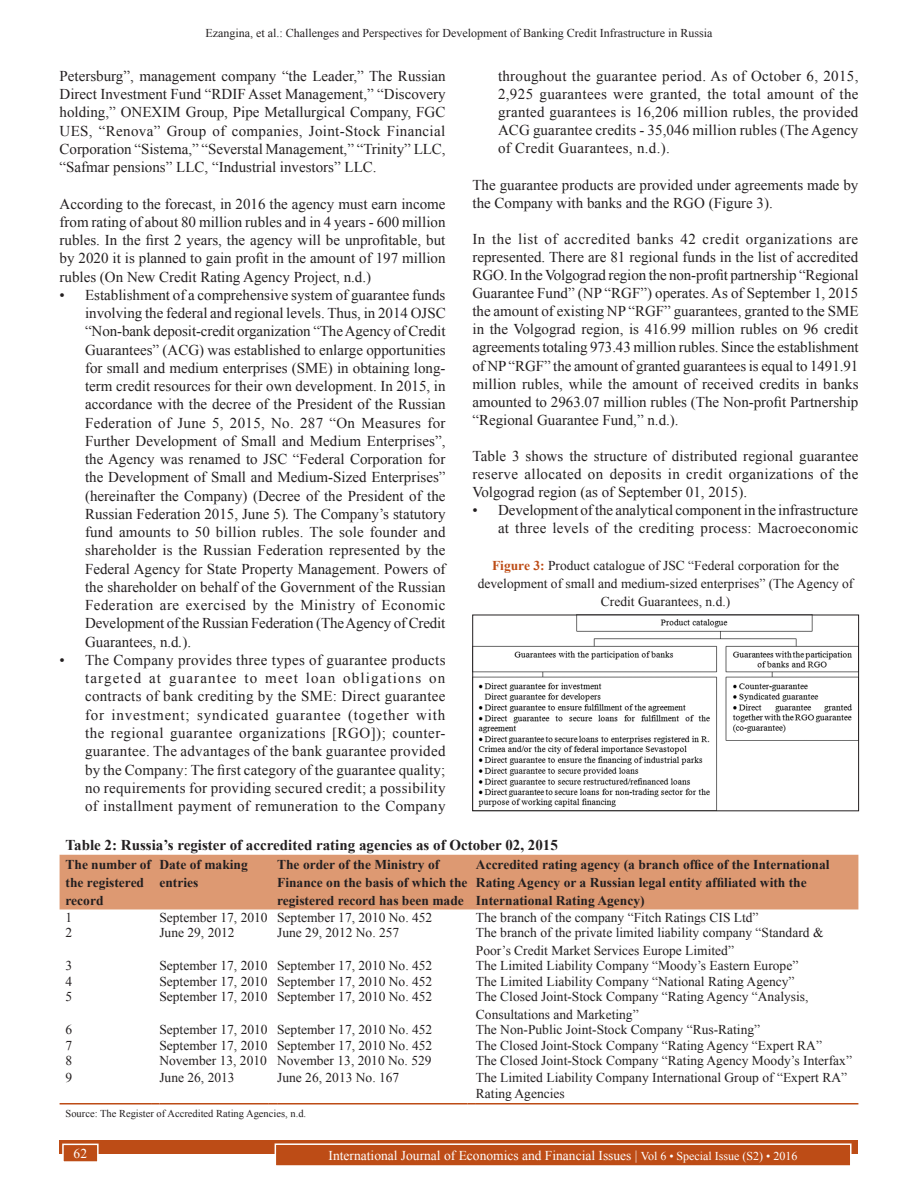
<style>
.page{position:relative;width:918px;height:1188px;background:#fff}
.page>*{position:absolute;margin:0;border:0;box-sizing:border-box;transform-origin:0 0}
.L{font:15px/18.3px "Times New Roman";letter-spacing:-.005em;color:#231f20;text-align:justify}
.TX{font:15px/18.1px "Times New Roman";color:#231f20;text-align:justify}
.LL{font:15px/18.3px "Times New Roman";letter-spacing:.02em;color:#231f20;text-align:justify}
.TX_No_After_Space{font:15px/18.3px "Times New Roman";color:#231f20;text-align:justify}
.TT{font:700 15px "Times New Roman";color:#231f20}
.TB{font:13.5px/18px "Times New Roman";color:#231f20}
.TCH{font:700 13.5px/18px "Times New Roman";color:#231f20}
.FGC{font:13.5px/18px "Times New Roman";color:#231f20;text-align:center}
.TBL{font:13.5px/16.2px "Times New Roman";color:#231f20}
.t1{font:13.5px "Times New Roman";color:#fff}
.t2{font:12px "Times New Roman";color:#231f20}
.TFN{font:10.5px "Times New Roman";color:#231f20}
.s1{font-style:italic}
.s2{font-weight:700;color:#bd4c16}
.s3{font-size:12px}
</style>
<div class="page">
<div style="left:60px;top:1140px;width:798px;height:13px;background:#bd4c16"></div>
<div style="left:275px;top:1144px;width:576px;height:22px;background:#bd4c16"></div>
<div style="left:275px;top:1143px;width:577px;height:24px;border:2px solid #fff"></div>
<div style="left:63px;top:1144px;width:35px;height:18px;background:#bd4c16"></div>
<div style="left:62px;top:1144px;width:37px;height:19px;border:2px solid #fff"></div>
<div style="left:60px;top:855px;width:798px;height:54px;background:#dd9972"></div>
<hr style="left:60px;top:1103px;width:91px;height:2px;background:#bd4c16">
<svg style="left:151px;top:1103px;width:8px;height:2px"></svg>
<hr style="left:159px;top:1103px;width:110px;height:2px;background:#bd4c16">
<svg style="left:269px;top:1103px;width:8px;height:2px"></svg>
<hr style="left:277px;top:1103px;width:191px;height:2px;background:#bd4c16">
<svg style="left:468px;top:1103px;width:8px;height:2px"></svg>
<hr style="left:476px;top:1103px;width:382px;height:2px;background:#bd4c16">
<img style="left:474px;top:617px;width:383px;height:192px">
<div style="left:472px;top:615px;width:387px;height:196px;border:1px solid #231f20"></div>
<p class="t2" style="left:206px;top:25px;width:508px">Ezangina, et al.: Challenges and Perspectives for Development of Banking Credit Infrastructure in Russia</p>
<p class="TX" style="left:60px;top:66px;width:388px">Petersburg”, management company “the Leader,” The Russian Direct Investment Fund “RDIF Asset Management,” “Discovery holding,” ONEXIM Group, Pipe Metallurgical Company, FGC UES, “Renova” Group of companies, Joint-Stock Financial Corporation “Sistema,” “Severstal Management,” “Trinity” LLC, “Safmar pensions” LLC, “Industrial investors” LLC.</p>
<p class="TX_No_After_Space" style="left:60px;top:194px;width:387px">According to the forecast, in 2016 the agency must earn income from rating of about 80 million rubles and in 4 years - 600 million rubles. In the first 2 years, the agency will be unprofitable, but by 2020 it is planned to gain profit in the amount of 197 million rubles (On New Credit Rating Agency Project, n.d.)</p>
<p class="L" style="left:85px;top:285px;width:362px;text-indent:-26px">• Establishment of a comprehensive system of guarantee funds involving the federal and regional levels. Thus, in 2014 OJSC “Non-bank deposit-credit organization “The Agency of Credit Guarantees” (ACG) was established to enlarge opportunities for small and medium enterprises (SME) in obtaining long&shy;term credit resources for their own development. In 2015, in accordance with the decree of the President of the Russian Federation of June 5, 2015, No. 287 “On Measures for Further Development of Small and Medium Enterprises”, the Agency was renamed to JSC “Federal Corporation for the Development of Small and Medium-Sized Enterprises” (hereinafter the Company) (Decree of the President of the Russian Federation 2015, June 5)<span class="s1">.</span> The Company’s statutory fund amounts to 50 billion rubles. The sole founder and shareholder is the Russian Federation represented by the Federal Agency for State Property Management. Powers of the shareholder on behalf of the Government of the Russian Federation are exercised by the Ministry of Economic Development of the Russian Federation (The Agency of Credit Guarantees, n.d<span class="s1">.</span>).</p>
<p class="LL" style="left:85px;top:650px;width:362px;text-indent:-26px">• The Company provides three types of guarantee products targeted at guarantee to meet loan obligations on contracts of bank crediting by the SME: Direct guarantee for investment; syndicated guarantee (together with the regional guarantee organizations [RGO]); counter&shy;guarantee. The advantages of the bank guarantee provided by the Company: The first category of the guarantee quality; no requirements for providing secured credit; a possibility of installment payment of remuneration to the Company</p>
<p class="LL" style="left:498px;top:66px;width:362px">throughout the guarantee period. As of October 6, 2015, 2,925 guarantees were granted, the total amount of the granted guarantees is 16,206 million rubles, the provided ACG guarantee credits - 35,046 million rubles (The Agency of Credit Guarantees, n.d.).</p>
<p class="TX" style="left:472px;top:175px;width:387px">The guarantee products are provided under agreements made by the Company with banks and the RGO (Figure 3).</p>
<p class="TX" style="left:472px;top:229px;width:388px">In the list of accredited banks 42 credit organizations are represented. There are 81 regional funds in the list of accredited RGO. In the Volgograd region the non-profit partnership “Regional Guarantee Fund” (NP “RGF”) operates. As of September 1, 2015 the amount of existing NP “RGF” guarantees, granted to the SME in the Volgograd region, is 416.99 million rubles on 96 credit agreements totaling 973.43 million rubles. Since the establishment of NP “RGF” the amount of granted guarantees is equal to 1491.91 million rubles, while the amount of received credits in banks amounted to 2963.07 million rubles (The Non-profit Partnership “Regional Guarantee Fund,” n.d.).</p>
<p class="TX_No_After_Space" style="left:472px;top:446px;width:388px">Table 3 shows the structure of distributed regional guarantee reserve allocated on deposits in credit organizations of the Volgograd region (as of September 01, 2015).</p>
<p class="L" style="left:472px;top:501px;width:388px;text-align:right">• Development of the analytical component in the infrastructure at three levels of the crediting process: Macroeconomic</p>
<p class="FGC" style="left:478px;top:556px;width:377px"><span class="s2">Figure 3:</span> Product catalogue of JSC “Federal corporation for the development of small and medium-sized enterprises” (The Agency of<br>Credit Guarantees, n.d.)</p>
<p class="TT" style="left:66px;top:834px;width:494px">Table 2: Russia’s register of accredited rating agencies as of October 02, 2015</p>
<p class="TCH" style="left:66px;top:855px;width:87px">The number of the registered record</p>
<p class="TCH" style="left:159px;top:855px;width:90px">Date of making entries</p>
<p class="TCH" style="left:277px;top:855px;width:192px">The order of the Ministry of<br>Finance on the basis of which the registered record has been made</p>
<p class="TCH" style="left:476px;top:855px;width:355px">Accredited rating agency (a branch office of the International<br>Rating Agency or a Russian legal entity affiliated with the<br>International Rating Agency)</p>
<p class="TB" style="left:66px;top:908px;width:8px">1</p>
<p class="TB" style="left:159px;top:908px;width:110px">September 17, 2010</p>
<p class="TB" style="left:277px;top:908px;width:157px">September 17, 2010 No. 452</p>
<p class="TB" style="left:476px;top:908px;width:284px">The branch of the company “Fitch Ratings CIS Ltd”</p>
<p class="TB" style="left:66px;top:923px;width:8px">2</p>
<p class="TB" style="left:159px;top:923px;width:77px">June 29, 2012</p>
<p class="TB" style="left:277px;top:923px;width:124px">June 29, 2012 No. 257</p>
<p class="TB" style="left:476px;top:923px;width:349px">The branch of the private limited liability company “Standard &amp;<br>Poor’s Credit Market Services Europe Limited”</p>
<p class="TB" style="left:66px;top:957px;width:8px">3</p>
<p class="TB" style="left:159px;top:957px;width:110px">September 17, 2010</p>
<p class="TB" style="left:277px;top:957px;width:157px">September 17, 2010 No. 452</p>
<p class="TB" style="left:476px;top:957px;width:324px">The Limited Liability Company “Moody’s Eastern Europe”</p>
<p class="TB" style="left:66px;top:972px;width:8px">4</p>
<p class="TB" style="left:159px;top:972px;width:110px">September 17, 2010</p>
<p class="TB" style="left:277px;top:972px;width:157px">September 17, 2010 No. 452</p>
<p class="TB" style="left:476px;top:972px;width:320px">The Limited Liability Company “National Rating Agency”</p>
<p class="TB" style="left:66px;top:987px;width:8px">5</p>
<p class="TB" style="left:159px;top:987px;width:110px">September 17, 2010</p>
<p class="TB" style="left:277px;top:987px;width:157px">September 17, 2010 No. 452</p>
<p class="TB" style="left:476px;top:987px;width:334px">The Closed Joint‑Stock Company “Rating Agency “Analysis,<br>Consultations and Marketing”</p>
<p class="TB" style="left:66px;top:1020px;width:8px">6</p>
<p class="TB" style="left:159px;top:1020px;width:110px">September 17, 2010</p>
<p class="TB" style="left:277px;top:1020px;width:157px">September 17, 2010 No. 452</p>
<p class="TB" style="left:476px;top:1020px;width:286px">The Non‑Public Joint‑Stock Company “Rus‑Rating”</p>
<p class="TB" style="left:66px;top:1036px;width:8px">7</p>
<p class="TB" style="left:159px;top:1036px;width:110px">September 17, 2010</p>
<p class="TB" style="left:277px;top:1036px;width:157px">September 17, 2010 No. 452</p>
<p class="TB" style="left:476px;top:1036px;width:348px">The Closed Joint‑Stock Company “Rating Agency “Expert RA”</p>
<p class="TB" style="left:66px;top:1051px;width:8px">8</p>
<p class="TB" style="left:159px;top:1051px;width:109px">November 13, 2010</p>
<p class="TB" style="left:277px;top:1051px;width:156px">November 13, 2010 No. 529</p>
<p class="TB" style="left:476px;top:1051px;width:378px">The Closed Joint‑Stock Company “Rating Agency Moody’s Interfax”</p>
<p class="TBL" style="left:66px;top:1069px;width:8px">9</p>
<p class="TBL" style="left:159px;top:1069px;width:77px">June 26, 2013</p>
<p class="TBL" style="left:277px;top:1069px;width:124px">June 26, 2013 No. 167</p>
<p class="TBL" style="left:476px;top:1069px;width:373px">The Limited Liability Company International Group of “Expert RA”<br>Rating Agencies</p>
<p class="TFN" style="left:66px;top:1106px;width:242px">Source: The Register of Accredited Rating Agencies, n.d.</p>
<p class="t1" style="left:74px;top:1144px;width:15px">62</p>
<p class="t1" style="left:329px;top:1146px;width:470px">International Journal of Economics and Financial Issues | <span class="s3">Vol 6 • Special Issue (S2) • 2016</span></p>
</div>
